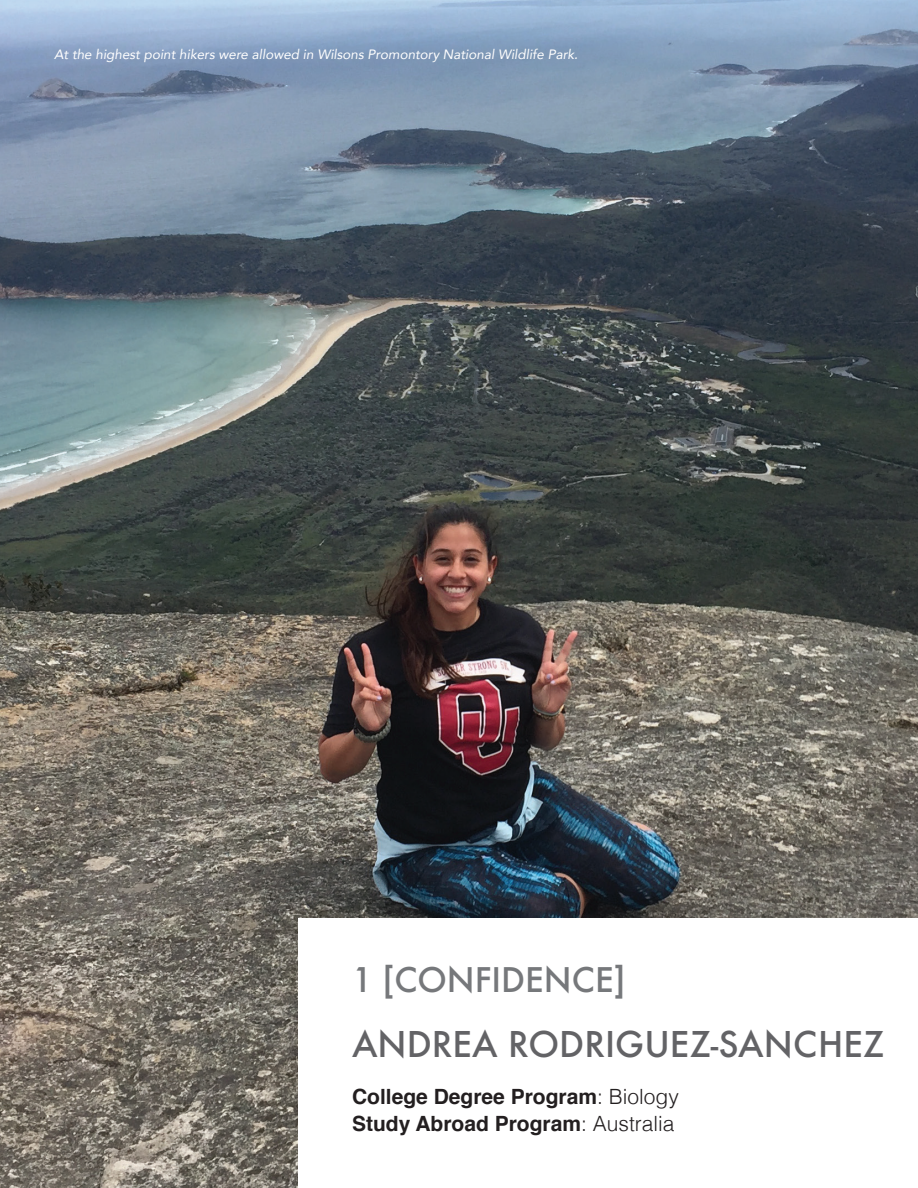
<style>
.page{position:relative;width:918px;height:1188px;background:#fff}
.page>*{position:absolute;margin:0;border:0;box-sizing:border-box;transform-origin:0 0}
.t1{font:500 34.5px "Futura";color:#636366}
.t2{font:500 33px "Futura";color:#76787b}
.t3{font:700 21px/27px "Helvetica";color:#231f20}
.t4{font:italic 13.5px "Avenir";color:#fff}
.s1{font-weight:300}
</style>
<div class="page">
<img style="left:0;top:0;width:918px;height:1188px">
<div style="left:298px;top:918px;width:620px;height:270px;background:#fff"></div>
<p class="t4" style="left:54px;top:46px;width:526px">At the highest point hikers were allowed in Wilsons Promontory National Wildlife Park.</p>
<h2 class="t2" style="left:352px;top:958px;width:275px">1 [CONFIDENCE]</h2>
<h1 class="t1" style="left:352px;top:1021px;width:534px">ANDREA RODRIGUEZ-SANCHEZ</h1>
<h3 class="t3" style="left:352px;top:1085px;width:328px">College Degree Program<span class="s1">: Biology<br></span>Study Abroad Program<span class="s1">: Australia</span></h3>
</div>
